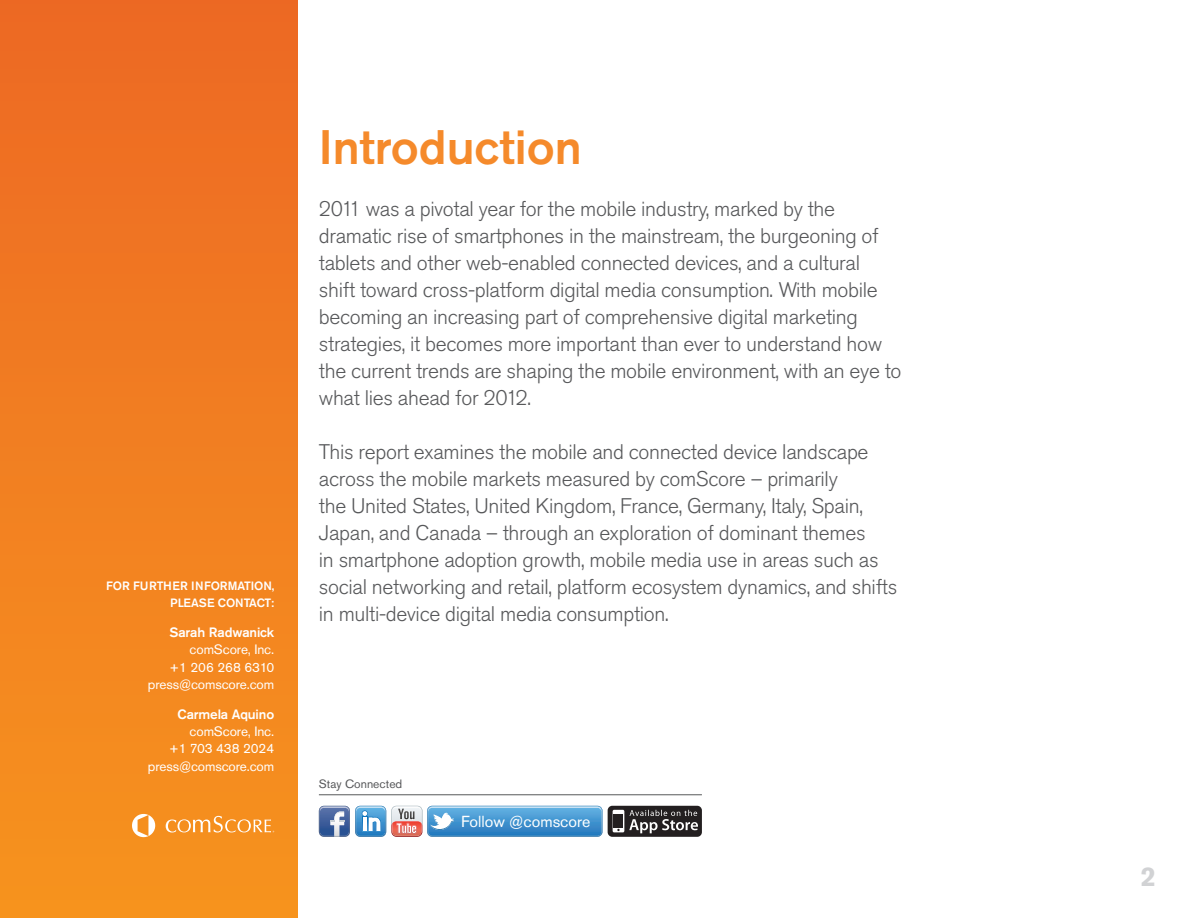
<style>
.page{position:relative;width:1188px;height:918px;background:#fff}
.page>*{position:absolute;margin:0;border:0;box-sizing:border-box;transform-origin:0 0}
.t1{font:500 48px "Akzidenz Grotesk Pro";color:#f58a2b}
.t2{font:700 27px "Akzidenz Grotesk Pro";color:#d1d2d4}
.t3{font:300 21px/27px "Akzidenz Grotesk Pro";letter-spacing:-.015em;color:#57585a}
.t4{font:15.9px "Akzidenz Grotesk Pro";color:#fff}
.t5{font:13.5px/17.2px "Akzidenz Grotesk Pro";letter-spacing:-.01em;color:#fff;text-align:right}
.t6{font:500 13.5px "Akzidenz Grotesk Pro";letter-spacing:-.01em;color:#fff}
.t7{font:500 12px/17.2px "Akzidenz Grotesk Pro";letter-spacing:-.01em;color:#fff;text-align:right}
.t8{font:12px "Akzidenz Grotesk Pro";color:#57585a}
</style>
<div class="page">
<div style="left:0;top:0;width:298px;height:918px;background:linear-gradient(to bottom,#ed6924,#f6941e)"></div>
<svg style="left:130px;top:814px;width:27px;height:23px"></svg>
<svg style="left:165px;top:816px;width:109px;height:17px;background:#f6a64e"></svg>
<hr style="left:319px;top:795px;width:383px;height:1px;background:#57585a">
<svg style="left:319px;top:806px;width:383px;height:31px;background:#698dac"></svg>
<p class="t7" style="left:106px;top:577px;width:169px">FOR FURTHER INFORMATION,<br>PLEASE CONTACT:</p>
<p class="t6" style="left:170px;top:624px;width:106px">Sarah Radwanick</p>
<p class="t5" style="left:148px;top:641px;width:128px">comScore, Inc.<br>+1 206 268 6310 press@comscore.com</p>
<p class="t6" style="left:178px;top:705px;width:98px">Carmela Aquino</p>
<p class="t5" style="left:148px;top:723px;width:128px">comScore, Inc.<br>+1 703 438 2024 press@comscore.com</p>
<h1 class="t1" style="left:319px;top:116px;width:264px">Introduction</h1>
<p class="t3" style="left:319px;top:195px;width:584px">2011 was a pivotal year for the mobile industry, marked by the dramatic rise of smartphones in the mainstream, the burgeoning of tablets and other web-enabled connected devices, and a cultural shift toward cross-platform digital media consumption. With mobile becoming an increasing part of comprehensive digital marketing strategies, it becomes more important than ever to understand how the current trends are shaping the mobile environment, with an eye to what lies ahead for 2012.</p>
<p class="t3" style="left:319px;top:438px;width:580px">This report examines the mobile and connected device landscape across the mobile markets measured by comScore – primarily<br>the United States, United Kingdom, France, Germany, Italy, Spain, Japan, and Canada – through an exploration of dominant themes<br>in smartphone adoption growth, mobile media use in areas such as social networking and retail, platform ecosystem dynamics, and shifts in multi-device digital media consumption.</p>
<p class="t8" style="left:319px;top:776px;width:85px">Stay Connected</p>
<p class="t4" style="left:461px;top:812px;width:131px">Follow @comscore</p>
<p class="t2" style="left:1141px;top:859px;width:17px">2</p>
</div>
